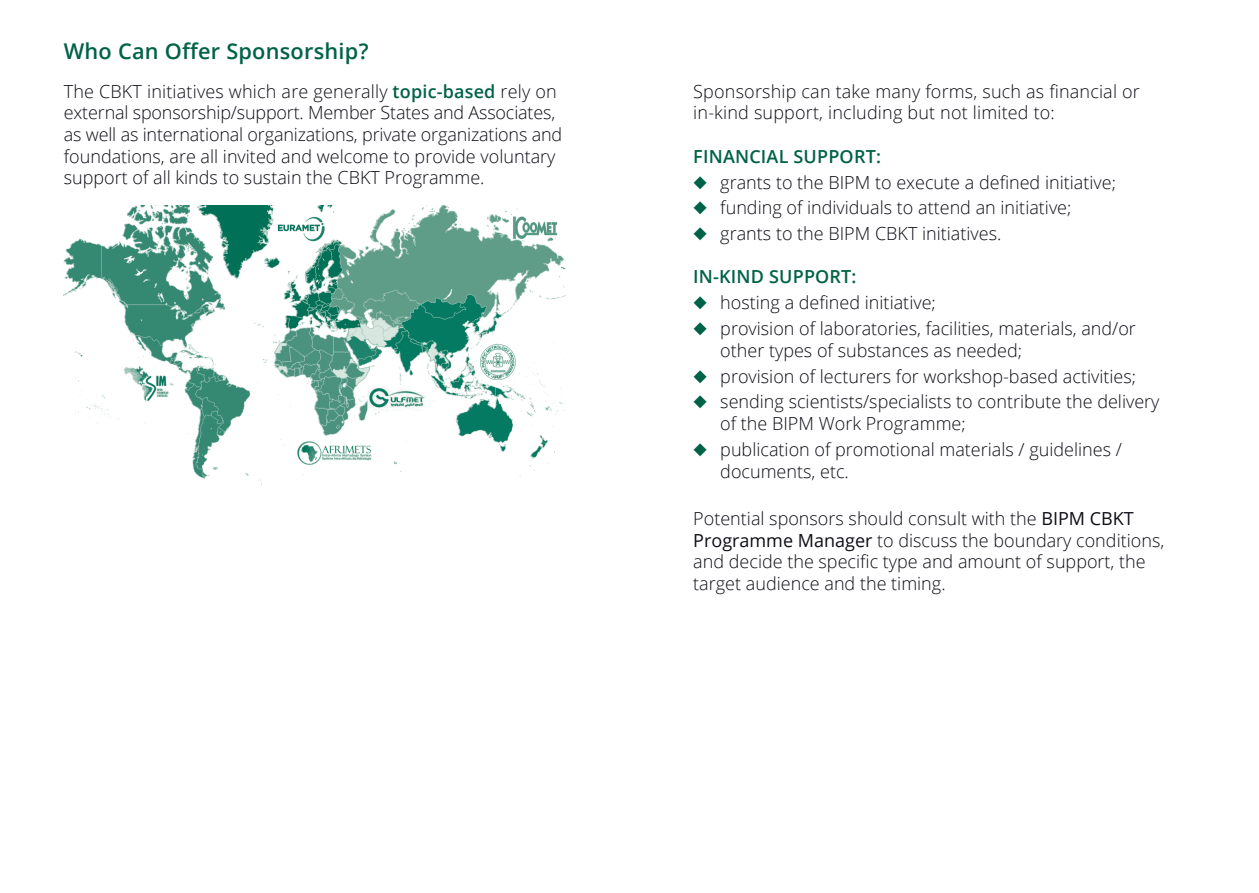
<style>
.page{position:relative;width:1259px;height:893px;background:#fff}
.page>*{position:absolute;margin:0;border:0;box-sizing:border-box;transform-origin:0 0}
.Gros_titres{font:600 21.75px "Open Sans";letter-spacing:.01em;color:#006247}
.Texte{font:300 18px/21.6px "Open Sans";color:#0e0c15}
.listes{font:300 18px/21.6px "Open Sans";color:#0e0c15}
.Texte-2{font:600 18px "Open Sans";letter-spacing:.01em;color:#006247}
.s1{font-weight:600;color:#006247}
.s2{color:#006247}
.s3{font-weight:400}
</style>
<div class="page">
<img style="left:64px;top:206px;width:502px;height:279px">
<p class="Gros_titres" style="left:64px;top:36px;width:306px">Who Can Offer Sponsorship?</p>
<p class="Texte" style="left:64px;top:80px;width:500px">The CBKT initiatives which are generally <span class="s1">topic-based</span> rely on external sponsorship/support. Member States and Associates, as well as international organizations, private organizations and foundations, are all invited and welcome to provide voluntary support of all kinds to sustain the CBKT Programme.</p>
<p class="Texte" style="left:693px;top:80px;width:448px">Sponsorship can take many forms, such as financial or in-kind support, including but not limited to:</p>
<p class="Texte-2" style="left:693px;top:144px;width:189px">FINANCIAL SUPPORT:</p>
<p class="Texte" style="left:693px;top:171px;width:424px"><span class="s2">◆</span> grants to the BIPM to execute a defined initiative;</p>
<p class="Texte" style="left:693px;top:197px;width:380px"><span class="s2">◆</span> funding of individuals to attend an initiative;</p>
<p class="Texte" style="left:693px;top:222px;width:310px"><span class="s2">◆</span> grants to the BIPM CBKT initiatives.</p>
<p class="Texte-2" style="left:693px;top:265px;width:165px">IN-KIND SUPPORT:</p>
<p class="Texte" style="left:693px;top:291px;width:244px"><span class="s2">◆</span> hosting a defined initiative;</p>
<p class="Texte" style="left:720px;top:317px;width:417px;text-indent:-27px"><span class="s2">◆</span> provision of laboratories, facilities, materials, and/or other types of substances as needed;</p>
<p class="Texte" style="left:693px;top:365px;width:444px"><span class="s2">◆</span> provision of lecturers for workshop-based activities;</p>
<p class="Texte" style="left:720px;top:391px;width:441px;text-indent:-27px"><span class="s2">◆</span> sending scientists/specialists to contribute the delivery of the BIPM Work Programme;</p>
<p class="Texte" style="left:720px;top:438px;width:403px;text-indent:-27px"><span class="s2">◆</span> publication of promotional materials / guidelines / documents, etc.</p>
<p class="listes" style="left:693px;top:507px;width:472px">Potential sponsors should consult with the <span class="s3">BIPM CBKT Programme Manager</span> to discuss the boundary conditions, and decide the specific type and amount of support, the target audience and the timing.</p>
</div>
